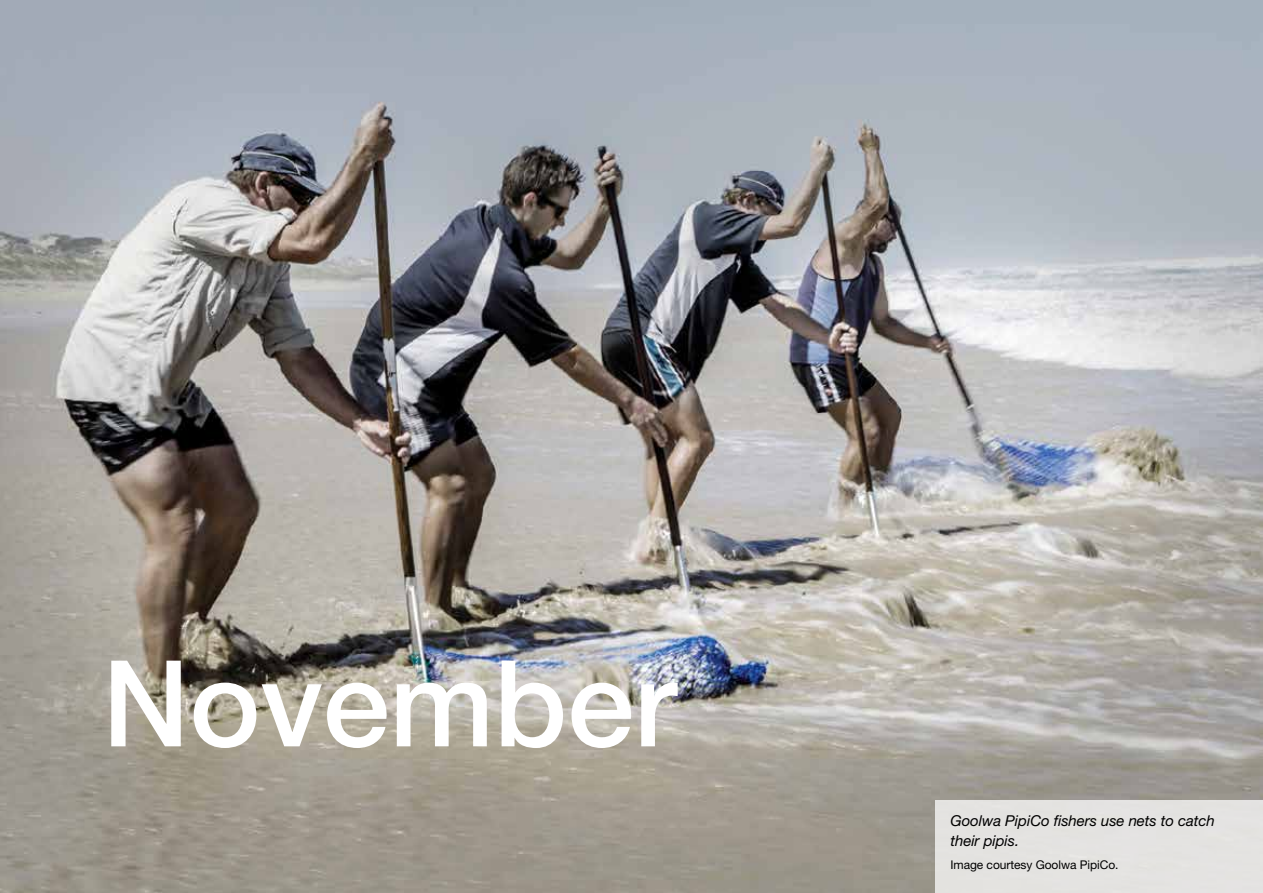
<style>
.page{position:relative;width:1263px;height:893px;background:#fff}
.page>*{position:absolute;margin:0;border:0;box-sizing:border-box;transform-origin:0 0}
.t1{font:500 120px "Helvetica Neue";color:#fff}
.t2{font:italic 15px/19.5px "Helvetica Neue";letter-spacing:-.005em;color:#000}
.t3{font:12px "Helvetica Neue";letter-spacing:-.005em;color:#000}
</style>
<div class="page">
<img style="left:0;top:0;width:1263px;height:893px">
<div style="left:935px;top:800px;width:328px;height:93px;background:#e4e3e1"></div>
<h1 class="t1" style="left:103px;top:632px;width:575px">November</h1>
<p class="t2" style="left:950px;top:811px;width:266px">Goolwa PipiCo fishers use nets to catch their pipis.</p>
<p class="t3" style="left:950px;top:858px;width:170px">Image courtesy Goolwa PipiCo.</p>
</div>
